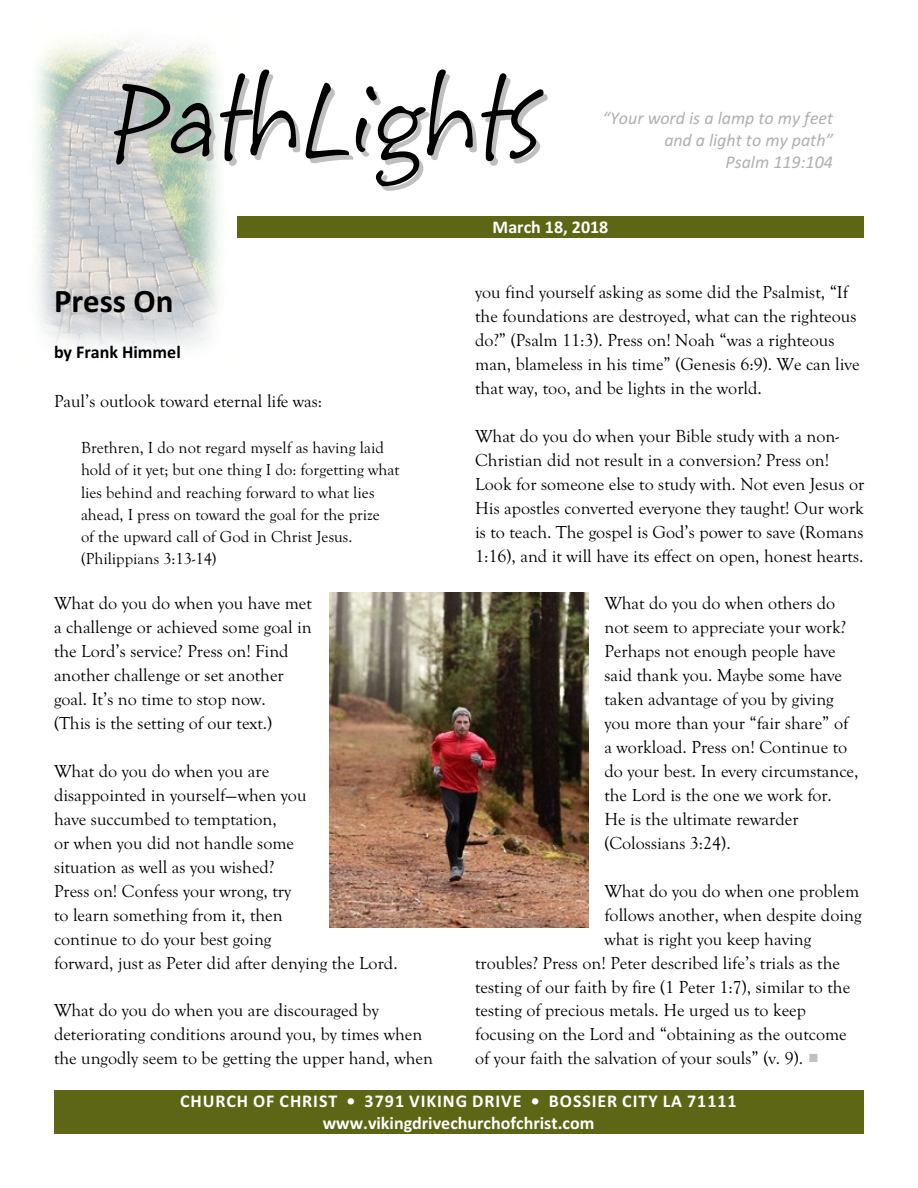
<style>
.page{position:relative;width:918px;height:1188px;background:#fff}
.page>*{position:absolute;margin:0;border:0;box-sizing:border-box;transform-origin:0 0}
.t1{font:102px "Starbabe Hmk";color:#000}
.t2{font:700 33px "Calibri";color:#000}
.t3{font:18px/24px "Goudy Old Style T";color:#000}
.t4{font:700 18px/21.9px "Calibri";letter-spacing:.045em;color:#fff;text-align:center}
.t5{font:italic 18px/21.9px "Calibri";color:#b0b0b0;text-align:right}
.t6{font:700 18px "Calibri";color:#000}
.t7{font:700 18px "Calibri";color:#fff}
.t8{font:16.5px/22.2px "Goudy Old Style T";color:#000}
</style>
<div class="page">
<img style="left:36px;top:40px;width:183px;height:310px">
<img style="left:330px;top:593px;width:258px;height:335px">
<div style="left:238px;top:216px;width:626px;height:22px;background:#5c6614"></div>
<div style="left:54px;top:1090px;width:810px;height:44px;background:#5c6614"></div>
<h1 class="t1" style="left:111px;top:58px;width:431px">PathLights</h1>
<p class="t5" style="left:603px;top:109px;width:232px">“Your word is a lamp to my feet and a light to my path”<br>Psalm 119:104</p>
<h2 class="t2" style="left:54px;top:288px;width:121px">Press On</h2>
<p class="t6" style="left:54px;top:345px;width:128px">by Frank Himmel</p>
<p class="t3" style="left:54px;top:389px;width:270px">Paul’s outlook toward eternal life was:</p>
<p class="t8" style="left:81px;top:437px;width:320px">Brethren, I do not regard myself as having laid hold of it yet; but one thing I do: forgetting what lies behind and reaching forward to what lies ahead, I press on toward the goal for the prize<br>of the upward call of God in Christ Jesus. (Philippians 3:13-14)</p>
<p class="t3" style="left:54px;top:592px;width:259px">What do you do when you have met a challenge or achieved some goal in the Lord’s service? Press on! Find another challenge or set another goal. It’s no time to stop now.<br>(This is the setting of our text.)</p>
<p class="t3" style="left:54px;top:759px;width:345px">What do you do when you are<br>disappointed in yourself—when you<br>have succumbed to temptation,<br>or when you did not handle some<br>situation as well as you wished?<br>Press on! Confess your wrong, try<br>to learn something from it, then<br>continue to do your best going<br>forward, just as Peter did after denying the Lord.</p>
<p class="t3" style="left:54px;top:999px;width:380px">What do you do when you are discouraged by deteriorating conditions around you, by times when the ungodly seem to be getting the upper hand, when</p>
<p class="t7" style="left:493px;top:220px;width:117px">March 18, 2018</p>
<p class="t3" style="left:475px;top:280px;width:386px">you find yourself asking as some did the Psalmist, “If the foundations are destroyed, what can the righteous do?” (Psalm 11:3). Press on! Noah “was a righteous man, blameless in his time” (Genesis 6:9). We can live that way, too, and be lights in the world.</p>
<p class="t3" style="left:475px;top:424px;width:391px">What do you do when your Bible study with a non-Christian did not result in a conversion? Press on!<br>Look for someone else to study with. Not even Jesus or His apostles converted everyone they taught! Our work is to teach. The gospel is God’s power to save (Romans 1:16), and it will have its effect on open, honest hearts.</p>
<p class="t3" style="left:604px;top:592px;width:256px">What do you do when others do not seem to appreciate your work?<br>Perhaps not enough people have said thank you. Maybe some have taken advantage of you by giving you more than your “fair share” of a workload. Press on! Continue to do your best. In every circumstance, the Lord is the one we work for.<br>He is the ultimate rewarder (Colossians 3:24).</p>
<p class="t3" style="left:604px;top:879px;width:256px">What do you do when one problem</p>
<p class="t3" style="left:604px;top:903px;width:259px">follows another, when despite doing</p>
<p class="t3" style="left:604px;top:927px;width:208px">what is right you keep having</p>
<p class="t3" style="left:475px;top:951px;width:366px">troubles? Press on! Peter described life’s trials as the</p>
<p class="t3" style="left:475px;top:975px;width:377px">testing of our faith by fire (1 Peter 1:7), similar to the</p>
<p class="t3" style="left:475px;top:999px;width:332px">testing of precious metals. He urged us to keep</p>
<p class="t3" style="left:475px;top:1022px;width:373px">focusing on the Lord and “obtaining as the outcome</p>
<p class="t3" style="left:475px;top:1046px;width:329px">of your faith the salvation of your souls” (v. 9).</p>
<p class="t4" style="left:180px;top:1092px;width:558px">CHURCH OF CHRIST • 3791 VIKING DRIVE • BOSSIER CITY LA 71111 www.vikingdrivechurchofchrist.com</p>
</div>
